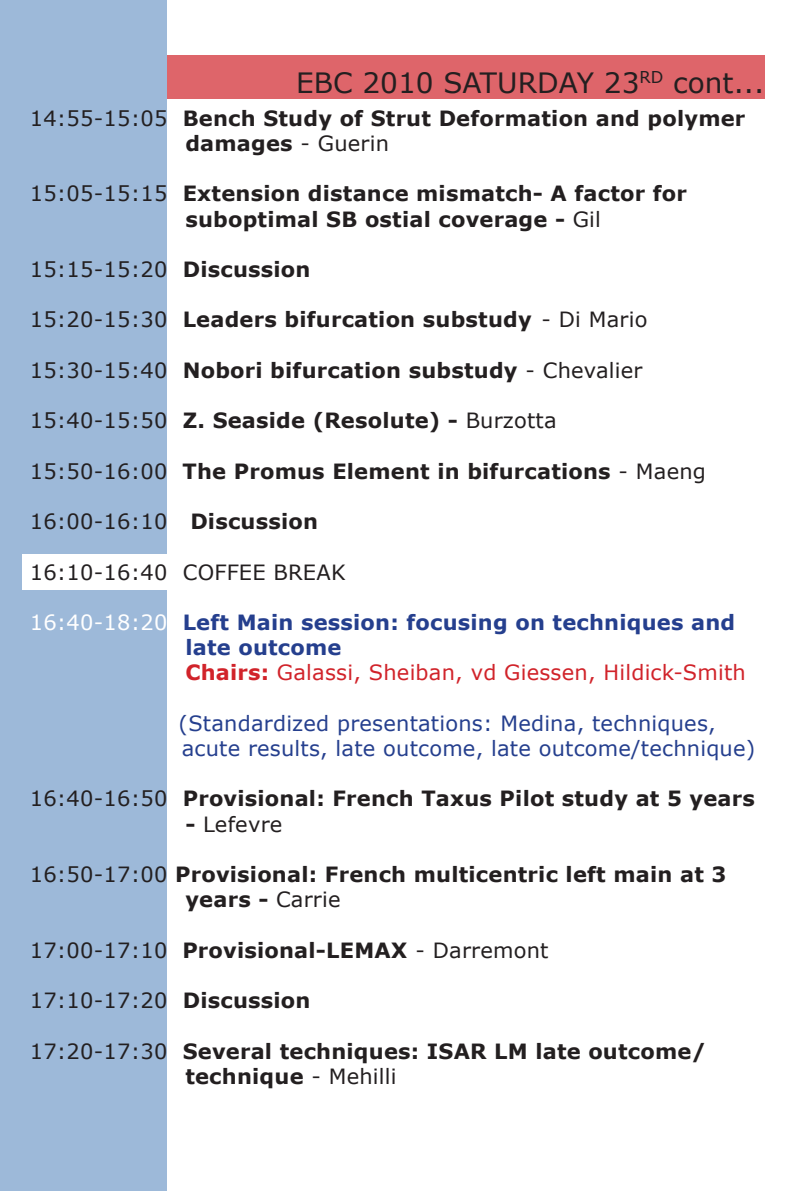
<style>
.page{position:relative;width:794px;height:1191px;background:#fff}
.page>*{position:absolute;margin:0;border:0;box-sizing:border-box;transform-origin:0 0}
.t1{font:28px "Verdana";color:#231f20}
.t2{font:700 21px/25.2px "Verdana";letter-spacing:.01em;color:#231f20}
.t3{font:21px "Verdana";letter-spacing:.01em;color:#231f20}
.t4{font:21px/25.2px "Verdana";letter-spacing:.01em;color:#253f8e}
.t5{font:700 21px/25.2px "Verdana";letter-spacing:.01em;color:#253f8e}
.t6{font:21px "Verdana";letter-spacing:.01em;color:#d1232a}
.s1{font-weight:400}
.s2{font-weight:700}
.s3{font-weight:400;color:#fff}
</style>
<div class="page">
<div style="left:0;top:0;width:167px;height:1191px;background:#9db9d9"></div>
<div style="left:22px;top:554px;width:335px;height:35px;background:#fff"></div>
<div style="left:167px;top:56px;width:597px;height:43px;background:#de656a"></div>
<p class="t1" style="left:296px;top:64px;width:469px">EBC 2010 SATURDAY 23<sup>RD</sup> cont...</p>
<p class="t2" style="left:185px;top:105px;width:561px;text-indent:-156px"><span class="s1">14:55-15:05</span> Bench Study of Strut Deformation and polymer damages <span class="s1">- Guerin</span></p>
<p class="t2" style="left:185px;top:180px;width:503px;text-indent:-156px"><span class="s1">15:05-15:15</span> Extension distance mismatch- A factor for suboptimal SB ostial coverage - <span class="s1">Gil</span></p>
<p class="t3" style="left:30px;top:256px;width:282px">15:15-15:20 <span class="s2">Discussion</span></p>
<p class="t2" style="left:30px;top:306px;width:619px"><span class="s1">15:20-15:30</span> Leaders bifurcation substudy <span class="s1">- Di Mario</span></p>
<p class="t2" style="left:30px;top:357px;width:614px"><span class="s1">15:30-15:40</span> Nobori bifurcation substudy <span class="s1">- Chevalier</span></p>
<p class="t2" style="left:30px;top:407px;width:528px"><span class="s1">15:40-15:50</span> Z. Seaside (Resolute) - <span class="s1">Burzotta</span></p>
<p class="t2" style="left:30px;top:458px;width:678px"><span class="s1">15:50-16:00</span> The Promus Element in bifurcations <span class="s1">- Maeng</span></p>
<p class="t3" style="left:30px;top:508px;width:290px">16:00-16:10 <span class="s2">Discussion</span></p>
<p class="t3" style="left:30px;top:558px;width:317px">16:10-16:40 COFFEE BREAK</p>
<p class="t5" style="left:185px;top:609px;width:551px;text-indent:-156px"><span class="s3">16:40-18:20</span> Left Main session: focusing on techniques and late outcome</p>
<p class="t6" style="left:185px;top:659px;width:562px"><span class="s2">Chairs:</span> Galassi, Sheiban, vd Giessen, Hildick-Smith</p>
<p class="t4" style="left:179px;top:710px;width:578px">(Standardized presentations: Medina, techniques, acute results, late outcome, late outcome/technique)</p>
<p class="t2" style="left:30px;top:785px;width:726px"><span class="s1">16:40-16:50</span> Provisional: French Taxus Pilot study at 5 years</p>
<p class="t3" style="left:185px;top:810px;width:98px"><span class="s2">-</span> Lefevre</p>
<p class="t2" style="left:185px;top:861px;width:542px;text-indent:-156px"><span class="s1">16:50-17:00</span> Provisional: French multicentric left main at 3 years - <span class="s1">Carrie</span></p>
<p class="t3" style="left:30px;top:936px;width:520px">17:00-17:10 <span class="s2">Provisional-LEMAX</span> - Darremont</p>
<p class="t3" style="left:30px;top:987px;width:282px">17:10-17:20 <span class="s2">Discussion</span></p>
<p class="t2" style="left:185px;top:1037px;width:522px;text-indent:-156px"><span class="s1">17:20-17:30</span> Several techniques: ISAR LM late outcome/ technique <span class="s1">- Mehilli</span></p>
</div>
